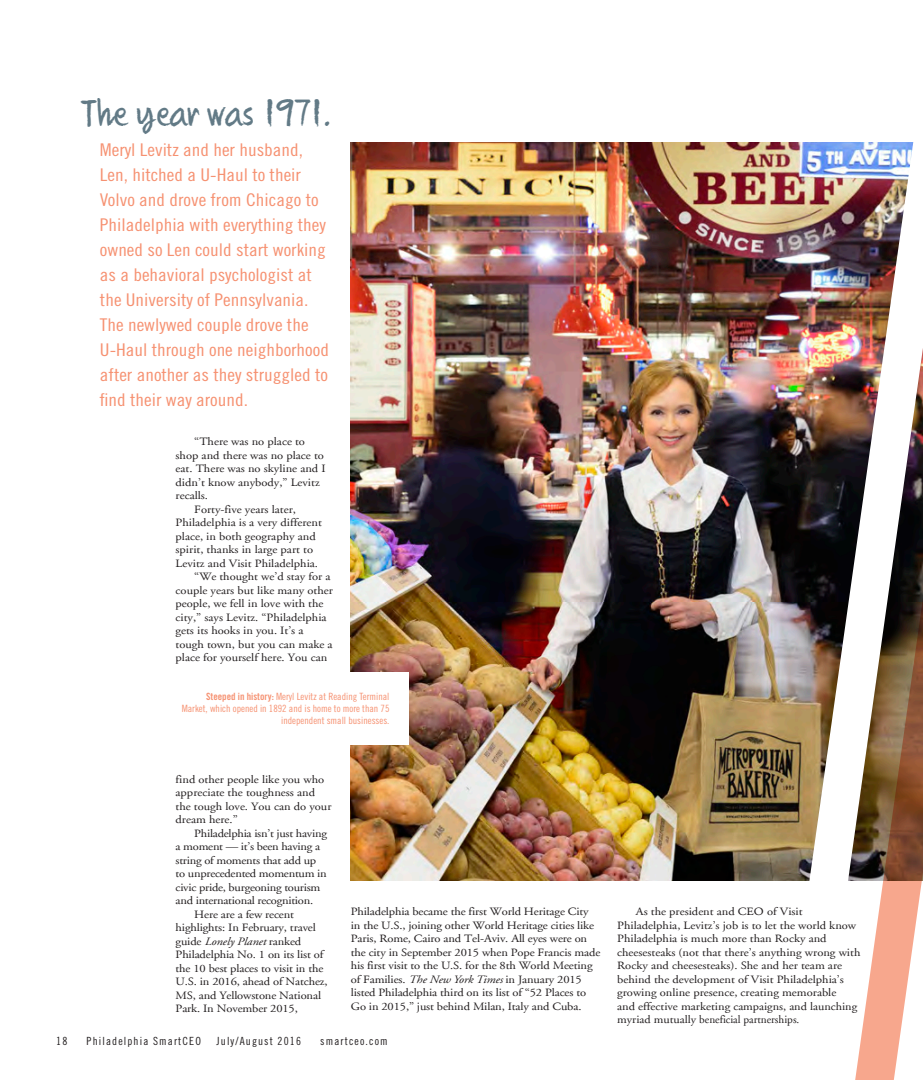
<style>
.page{position:relative;width:923px;height:1080px;background:#fff}
.page>*{position:absolute;margin:0;border:0;box-sizing:border-box;transform-origin:0 0}
.t1{font:32.5px "Quikhand 1.1";letter-spacing:-.02em;color:#627a86;scale:1.11 1}
.Feature-_Intro_text{font:17.5px/25px "Trade Gothic Cond Eighteen";color:#f69171;scale:1.11 1}
.Body_Text{font:11.25px/13.5px "Adobe Garamond";color:#231f20;scale:1.11 1}
.Body_Text-2{font:11.25px/13.5px "Adobe Garamond";letter-spacing:-.02em;color:#231f20;scale:1.11 1}
.t2{font:11.25px "Trade Gothic Cond Eighteen";letter-spacing:.1em;color:#231f20}
.photo_caption{font:10px/12px "Trade Gothic Cond Eighteen";color:#f69171;text-align:right}
.s1{font-family:"Trade Gothic Bold Cond Twenty"}
.s2{font-style:italic}
</style>
<div class="page">
<img style="left:351px;top:142px;width:430px;height:738px">
<div style="left:100px;top:673px;width:309px;height:72px;background:#fff"></div>
<img style="left:781px;top:142px;width:141px;height:938px">
<h1 class="t1" style="left:82px;top:93px;width:226px">The year was 1971.</h1>
<p class="Feature-_Intro_text" style="left:100px;top:137px;width:208px">Meryl Levitz and her husband,<br>Len, hitched a U-Haul to their<br>Volvo and drove from Chicago to<br>Philadelphia with everything they owned so Len could start working as a behavioral psychologist at the University of Pennsylvania.<br>The newlywed couple drove the<br>U-Haul through one neighborhood after another as they struggled to find their way around.</p>
<p class="Body_Text" style="left:175px;top:435px;width:137px;text-indent:19px">“There was no place to shop and there was no place to eat. There was no skyline and I didn’t know anybody,” Levitz recalls.</p>
<p class="Body_Text" style="left:175px;top:502px;width:133px;text-indent:19px">Forty-five years later,<br>Philadelphia is a very different place, in both geography and spirit, thanks in large part to<br>Levitz and Visit Philadelphia.</p>
<p class="Body_Text" style="left:175px;top:570px;width:143px;text-indent:19px">“We thought we’d stay for a couple years but like many other people, we fell in love with the city,” says Levitz. “Philadelphia gets its hooks in you. It’s a tough town, but you can make a place for yourself here. You can</p>
<p class="photo_caption" style="left:182px;top:690px;width:209px"><span class="s1">Steeped in history:</span> Meryl Levitz at Reading Terminal<br>Market, which opened in 1892 and is home to more than 75 independent small businesses.</p>
<p class="Body_Text" style="left:175px;top:772px;width:142px">find other people like you who appreciate the toughness and the tough love. You can do your dream here.”</p>
<p class="Body_Text-2" style="left:175px;top:826px;width:138px;text-indent:19px">Philadelphia isn’t just having a moment — it’s been having a string of moments that add up to unprecedented momentum in civic pride, burgeoning tourism and international recognition.</p>
<p class="Body_Text" style="left:175px;top:907px;width:138px;text-indent:19px">Here are a few recent highlights: In February, travel guide <span class="s2">Lonely Planet</span> ranked<br>Philadelphia No. 1 on its list of the 10 best places to visit in the<br>U.S. in 2016, ahead of Natchez,<br>MS, and Yellowstone National<br>Park. In November 2015,</p>
<p class="Body_Text" style="left:351px;top:905px;width:226px">Philadelphia became the first World Heritage City in the U.S., joining other World Heritage cities like Paris, Rome, Cairo and Tel-Aviv. All eyes were on the city in September 2015 when Pope Francis made his first visit to the U.S. for the 8th World Meeting of Families. <span class="s2">The New York Times</span> in January 2015 listed Philadelphia third on its list of “52 Places to Go in 2015,” just behind Milan, Italy and Cuba.</p>
<p class="Body_Text" style="left:617px;top:905px;width:221px;text-indent:19px">As the president and CEO of Visit Philadelphia, Levitz’s job is to let the world know Philadelphia is much more than Rocky and cheesesteaks (not that there’s anything wrong with Rocky and cheesesteaks). She and her team are behind the development of Visit Philadelphia’s growing online presence, creating memorable<br>and effective marketing campaigns, and launching myriad mutually beneficial partnerships.</p>
<p class="t2" style="left:56px;top:1034px;width:13px">18</p>
<p class="t2" style="left:87px;top:1034px;width:116px">Philadelphia SmartCEO</p>
<p class="t2" style="left:217px;top:1034px;width:86px">July/August 2016</p>
<p class="t2" style="left:320px;top:1034px;width:69px">smartceo.com</p>
</div>
